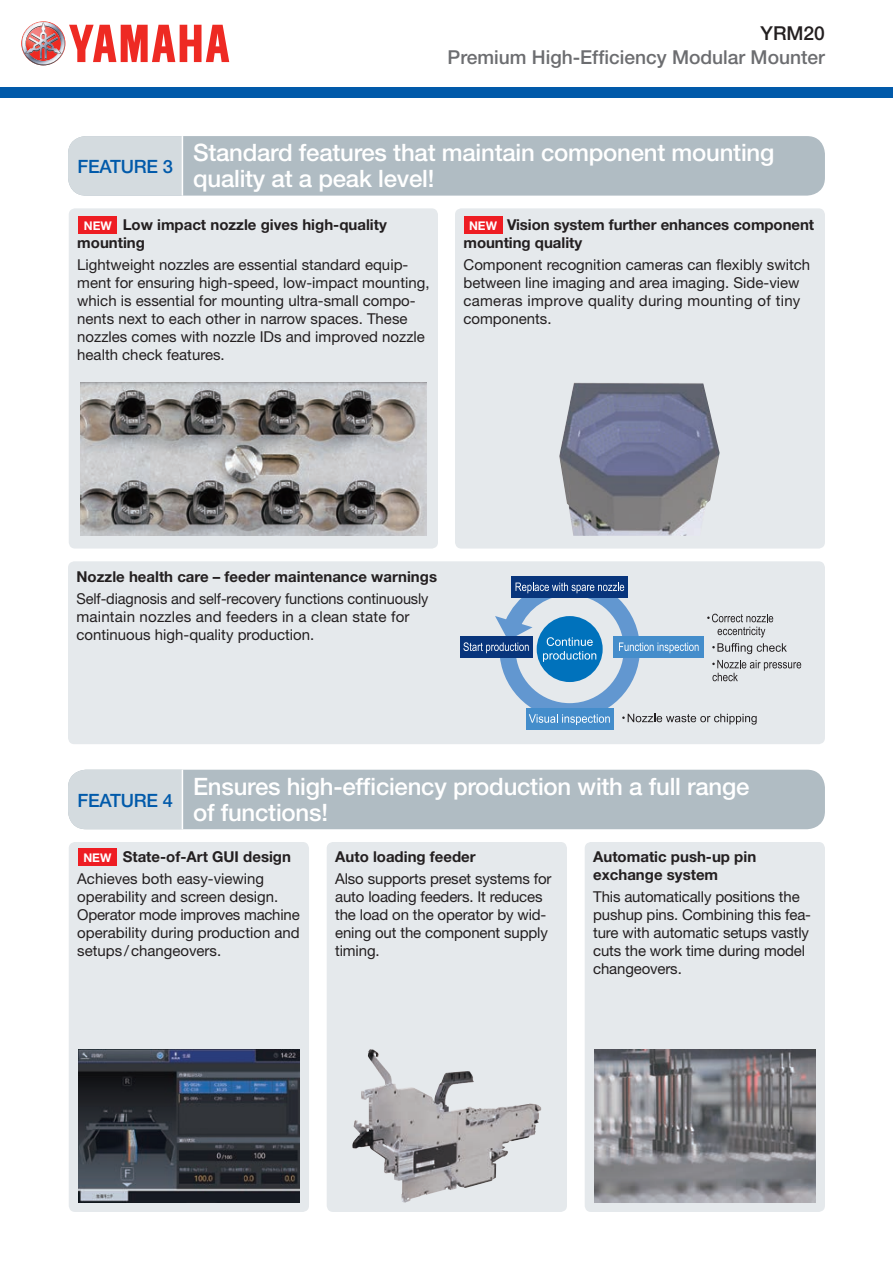
<style>
.page{position:relative;width:893px;height:1263px;background:#fff}
.page>*{position:absolute;margin:0;border:0;box-sizing:border-box;transform-origin:0 0}
.t1{font:500 24px/26.2px "Helvetica Neue LT";letter-spacing:-.01em;color:#fff}
.t2{font:500 19.2px "Helvetica Neue LT";color:#6c6d70}
.t3{font:500 19.2px "Helvetica Neue LT";color:#231f20}
.t4{font:500 18.3px "Helvetica Neue LT";letter-spacing:-.01em;color:#015aaa}
.t5{font:15px/18px "Helvetica Neue LT";color:#231f20}
.t6{font:700 15px/18px "Helvetica Neue LT";color:#231f20}
.t7{font:700 12px "Helvetica Neue LT";color:#fff}
</style>
<div class="page">
<div style="left:0;top:87px;width:893px;height:11px;background:#015aaa"></div>
<svg style="left:21px;top:21px;width:208px;height:44px"></svg>
<div style="left:68px;top:136px;width:757px;height:60px;background:#b0bcc3;border-radius:18px"></div>
<div style="left:68px;top:136px;width:114px;height:60px;background:#d4dbdf"></div>
<hr style="left:182px;top:136px;width:1px;height:60px;background:#fff">
<div style="left:69px;top:208px;width:369px;height:341px;background:#e5e9ec;border-radius:6px"></div>
<div style="left:68px;top:561px;width:757px;height:183px;background:#e5e9ec;border-radius:6px"></div>
<div style="left:455px;top:208px;width:370px;height:341px;background:#e5e9ec;border-radius:6px"></div>
<div style="left:68px;top:770px;width:757px;height:59px;background:#b0bcc3;border-radius:18px"></div>
<div style="left:68px;top:770px;width:114px;height:59px;background:#d4dbdf"></div>
<hr style="left:182px;top:770px;width:1px;height:59px;background:#fff">
<div style="left:69px;top:842px;width:240px;height:370px;background:#e5e9ec;border-radius:6px"></div>
<div style="left:585px;top:842px;width:240px;height:370px;background:#e5e9ec;border-radius:6px"></div>
<div style="left:327px;top:842px;width:240px;height:370px;background:#e5e9ec;border-radius:6px"></div>
<img style="left:80px;top:383px;width:347px;height:153px">
<img style="left:559px;top:383px;width:161px;height:153px">
<img style="left:78px;top:1049px;width:221px;height:153px">
<img style="left:352px;top:1050px;width:144px;height:152px">
<img style="left:594px;top:1049px;width:221px;height:153px">
<div style="left:526px;top:708px;width:87px;height:21px;background:#448dcb"></div>
<div style="left:460px;top:636px;width:72px;height:21px;background:#08357c"></div>
<svg style="left:463px;top:576px;width:338px;height:151px"></svg>
<div style="left:79px;top:217px;width:38px;height:17px;background:#ee1d23"></div>
<div style="left:464px;top:217px;width:38px;height:17px;background:#ee1d23"></div>
<div style="left:78px;top:849px;width:39px;height:17px;background:#ee1d23"></div>
<p class="t3" style="left:761px;top:22px;width:66px">YRM20</p>
<p class="t2" style="left:448px;top:45px;width:379px">Premium High-Efficiency Modular Mounter</p>
<h1 class="t1" style="left:193px;top:139px;width:583px">Standard features that maintain component mounting quality at a peak level!</h1>
<p class="t6" style="left:77px;top:215px;width:311px;text-indent:45px">Low impact nozzle gives high-quality mounting</p>
<p class="t5" style="left:77px;top:256px;width:354px">Lightweight nozzles are essential standard equip&shy;ment for ensuring high-speed, low-impact mounting, which is essential for mounting ultra-small compo&shy;nents next to each other in narrow spaces. These nozzles comes with nozzle IDs and improved nozzle health check features.</p>
<p class="t4" style="left:78px;top:156px;width:97px">FEATURE 3</p>
<p class="t6" style="left:463px;top:215px;width:352px;text-indent:44px">Vision system further enhances component mounting quality</p>
<p class="t5" style="left:463px;top:255px;width:348px">Component recognition cameras can flexibly switch between line imaging and area imaging. Side-view cameras improve quality during mounting of tiny components.</p>
<p class="t7" style="left:84px;top:218px;width:29px">NEW</p>
<p class="t7" style="left:469px;top:218px;width:29px">NEW</p>
<p class="t6" style="left:77px;top:567px;width:362px">Nozzle health care – feeder maintenance warnings</p>
<p class="t5" style="left:77px;top:589px;width:353px">Self-diagnosis and self-recovery functions continuously maintain nozzles and feeders in a clean state for continuous high-quality production.</p>
<h1 class="t1" style="left:193px;top:773px;width:558px">Ensures high-efficiency production with a full range of functions!</h1>
<p class="t6" style="left:123px;top:847px;width:170px">State-of-Art GUI design</p>
<p class="t5" style="left:77px;top:870px;width:224px">Achieves both easy-viewing operability and screen design.<br>Operator mode improves machine operability during production and setups /changeovers.</p>
<p class="t4" style="left:78px;top:789px;width:97px">FEATURE 4</p>
<p class="t6" style="left:335px;top:847px;width:142px">Auto loading feeder</p>
<p class="t5" style="left:335px;top:870px;width:218px">Also supports preset systems for auto loading feeders. It reduces the load on the operator by wid&shy;ening out the component supply timing.</p>
<p class="t6" style="left:593px;top:847px;width:165px">Automatic push-up pin exchange system</p>
<p class="t5" style="left:593px;top:888px;width:219px">This automatically positions the pushup pins. Combining this fea&shy;ture with automatic setups vastly cuts the work time during model changeovers.</p>
<p class="t7" style="left:83px;top:850px;width:29px">NEW</p>
</div>
